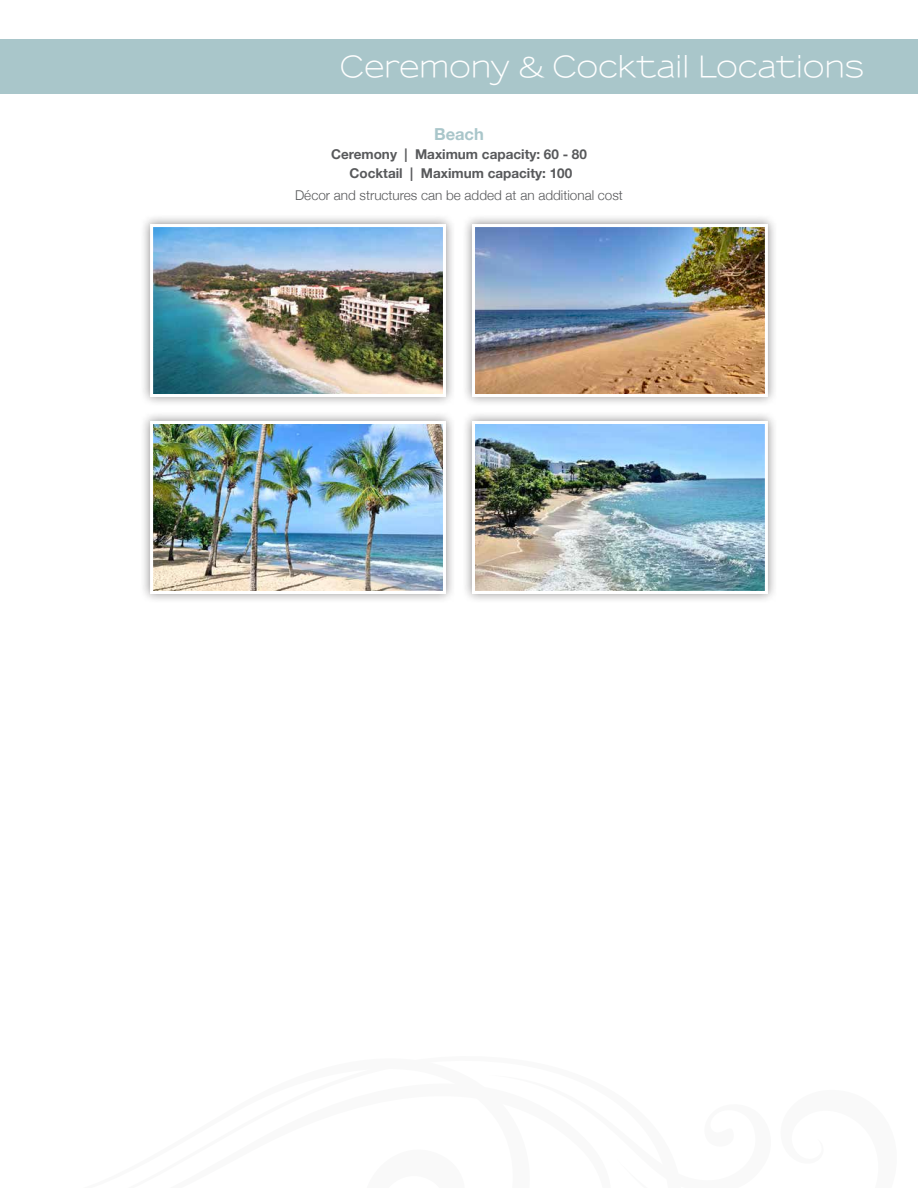
<style>
.page{position:relative;width:918px;height:1188px;background:#fff}
.page>*{position:absolute;margin:0;border:0;box-sizing:border-box;transform-origin:0 0}
.t1{font:600 29.55px "Sansumi";letter-spacing:-.02em;color:#fff}
.t2{font:700 16.5px "Helvetica Neue";color:#a9c6ca}
.t3{font:700 13.5px/18.6px "Helvetica Neue";color:#58595b;text-align:center}
.t4{font:300 13.5px "Helvetica Neue";color:#58595b}
</style>
<div class="page">
<div style="left:0;top:39px;width:918px;height:55px;background:#a9c6ca"></div>
<div style="left:140px;top:214px;width:316px;height:193px;background:#231f20;opacity:.5"></div>
<img style="left:154px;top:228px;width:288px;height:165px">
<div style="left:150px;top:224px;width:296px;height:173px;border:3px solid #fff"></div>
<div style="left:462px;top:214px;width:316px;height:193px;background:#231f20;opacity:.5"></div>
<img style="left:476px;top:228px;width:288px;height:165px">
<div style="left:472px;top:224px;width:296px;height:173px;border:3px solid #fff"></div>
<div style="left:140px;top:411px;width:316px;height:193px;background:#231f20;opacity:.5"></div>
<img style="left:154px;top:425px;width:288px;height:165px">
<div style="left:150px;top:421px;width:296px;height:173px;border:3px solid #fff"></div>
<div style="left:462px;top:411px;width:316px;height:193px;background:#231f20;opacity:.5"></div>
<img style="left:476px;top:425px;width:288px;height:165px">
<div style="left:472px;top:421px;width:296px;height:173px;border:3px solid #fff"></div>
<h1 class="t1" style="left:340px;top:51px;width:526px">Ceremony &amp; Cocktail Locations</h1>
<p class="t2" style="left:434px;top:121px;width:51px">Beach</p>
<p class="t3" style="left:331px;top:145px;width:257px">Ceremony | Maximum capacity: 60 - 80<br>Cocktail | Maximum capacity: 100</p>
<p class="t4" style="left:295px;top:185px;width:329px">Décor and structures can be added at an additional cost</p>
</div>
